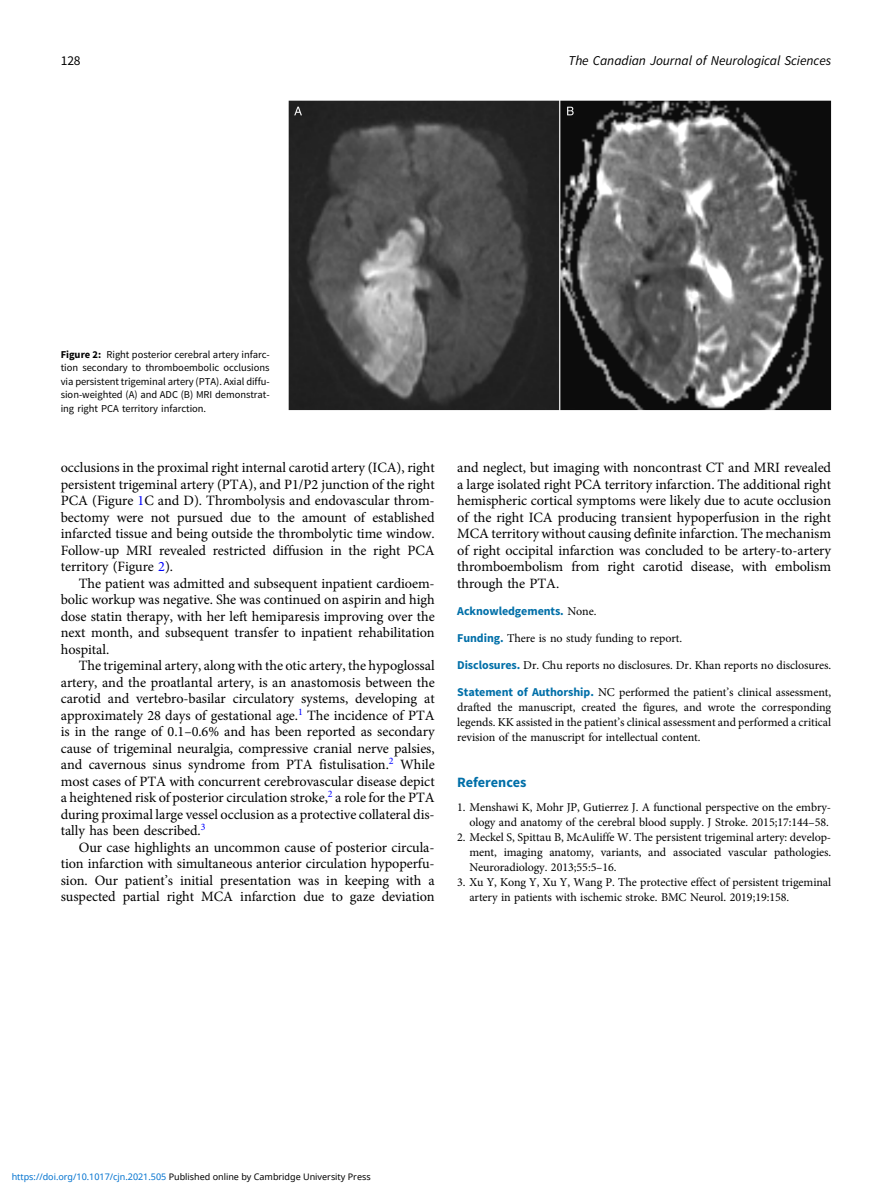
<style>
.page{position:relative;width:894px;height:1191px;background:#fff}
.page>*{position:absolute;margin:0;border:0;box-sizing:border-box;transform-origin:0 0}
.t1{font:14.25px/16.5px "Adv OT1 ef 757 c 0";color:#000;text-align:justify}
.t2{font:14.25px "Adv O Ta 42 dc 7 d 3.B";color:#006fa8}
.t3{font:13.5px "Adv O Tcabc 3928.I";color:#000}
.t4{font:13.5px "Adv OT0 e 40 dc 65";color:#000}
.t5{font:12px/15px "Adv OT1 ef 757 c 0";color:#000;text-align:justify}
.t6{font:12px "Adv O Ta 42 dc 7 d 3.B";color:#006fa8}
.t7{font:10.5px/13.5px "Adv OT0 e 40 dc 65";color:#000;text-align:justify}
.t8{font:9px "Noto Sans";color:#000}
.s1{font-family:"Adv O Ta 42 dc 7 d 3.B"}
.s2{color:#00f}
.s3{font-style:inherit}
.s4{font-family:"Adv OT1 ef 757 c 0";color:#000}
.s5{font-family:"Adv O Ta 42 dc 7 d 3.B";color:#006fa8}
.s6{color:#0172cf}
</style>
<div class="page">
<img style="left:288px;top:100px;width:544px;height:311px">
<p class="t4" style="left:61px;top:55px;width:21px">128</p>
<p class="t3" style="left:568px;top:55px;width:264px">The Canadian Journal of Neurological Sciences</p>
<p class="t7" style="left:61px;top:348px;width:210px"><span class="s1">Figure 2:</span> Right posterior cerebral artery infarc&shy;tion secondary to thromboembolic occlusions via persistent trigeminal artery (PTA). Axial diffu&shy;sion-weighted (A) and ADC (B) MRI demonstrat&shy;ing right PCA territory infarction.</p>
<p class="t1" style="left:61px;top:460px;width:375px">occlusions in the proximal right internal carotid artery (ICA), right persistent trigeminal artery (PTA), and P1/P2 junction of the right PCA (Figure <span class="s2">1</span>C and D). Thrombolysis and endovascular throm&shy;bectomy were not pursued due to the amount of established infarcted tissue and being outside the thrombolytic time window.<br>Follow-up MRI revealed restricted diffusion in the right PCA territory (Figure <span class="s2">2</span>).</p>
<p class="t1" style="left:61px;top:576px;width:375px;text-indent:18px">The patient was admitted and subsequent inpatient cardioem&shy;bolic workup was negative. She was continued on aspirin and high dose statin therapy, with her left hemiparesis improving over the next month, and subsequent transfer to inpatient rehabilitation hospital.</p>
<p class="t1" style="left:61px;top:658px;width:375px;text-indent:18px">The trigeminal artery, along with the otic artery, the hypoglossal artery, and the proatlantal artery, is an anastomosis between the carotid and vertebro-basilar circulatory systems, developing at approximately 28 days of gestational age.<sup>1</sup> The incidence of PTA is in the range of 0.1<span class="s3">–</span>0.6% and has been reported as secondary cause of trigeminal neuralgia, compressive cranial nerve palsies, and cavernous sinus syndrome from PTA fistulisation.<sup>2</sup> While most cases of PTA with concurrent cerebrovascular disease depict a heightened risk of posterior circulation stroke,<sup>2</sup> a role for the PTA during proximal large vessel occlusion as a protective collateral dis&shy;tally has been described.<sup>3</sup></p>
<p class="t1" style="left:61px;top:840px;width:375px;text-indent:18px">Our case highlights an uncommon cause of posterior circula&shy;tion infarction with simultaneous anterior circulation hypoperfu&shy;sion. Our patient<span class="s3">’</span>s initial presentation was in keeping with a suspected partial right MCA infarction due to gaze deviation</p>
<p class="t1" style="left:457px;top:460px;width:375px">and neglect, but imaging with noncontrast CT and MRI revealed a large isolated right PCA territory infarction. The additional right hemispheric cortical symptoms were likely due to acute occlusion of the right ICA producing transient hypoperfusion in the right MCA territory without causing definite infarction. The mechanism of right occipital infarction was concluded to be artery-to-artery thromboembolism from right carotid disease, with embolism through the PTA.</p>
<p class="t6" style="left:457px;top:606px;width:141px">Acknowledgements. <span class="s4">None.</span></p>
<p class="t5" style="left:457px;top:631px;width:226px"><span class="s5">Funding.</span> There is no study funding to report.</p>
<p class="t5" style="left:457px;top:658px;width:375px"><span class="s5">Disclosures.</span> Dr. Chu reports no disclosures. Dr. Khan reports no disclosures.</p>
<p class="t5" style="left:457px;top:685px;width:375px"><span class="s5">Statement of Authorship.</span> NC performed the patient<span class="s3">’</span>s clinical assessment, drafted the manuscript, created the figures, and wrote the corresponding legends. KK assisted in the patient<span class="s3">’</span>s clinical assessment and performed a critical revision of the manuscript for intellectual content.</p>
<p class="t2" style="left:457px;top:777px;width:71px">References</p>
<p class="t5" style="left:457px;top:800px;width:375px;text-align:right">1. Menshawi K, Mohr JP, Gutierrez J. A functional perspective on the embry&shy;ology and anatomy of the cerebral blood supply. J Stroke. 2015;17:144<span class="s3">–</span>58.</p>
<p class="t5" style="left:469px;top:830px;width:363px;text-indent:-12px">2. Meckel S, Spittau B, McAuliffe W. The persistent trigeminal artery: develop&shy;ment, imaging anatomy, variants, and associated vascular pathologies.<br>Neuroradiology. 2013;55:5<span class="s3">–</span>16.</p>
<p class="t5" style="left:469px;top:875px;width:363px;text-indent:-12px">3. Xu Y, Kong Y, Xu Y, Wang P. The protective effect of persistent trigeminal artery in patients with ischemic stroke. BMC Neurol. 2019;19:158.</p>
<p class="t8" style="left:12px;top:1170px;width:360px"><span class="s6">https://doi.org/10.1017/cjn.2021.505</span> Published online by Cambridge University Press</p>
</div>
